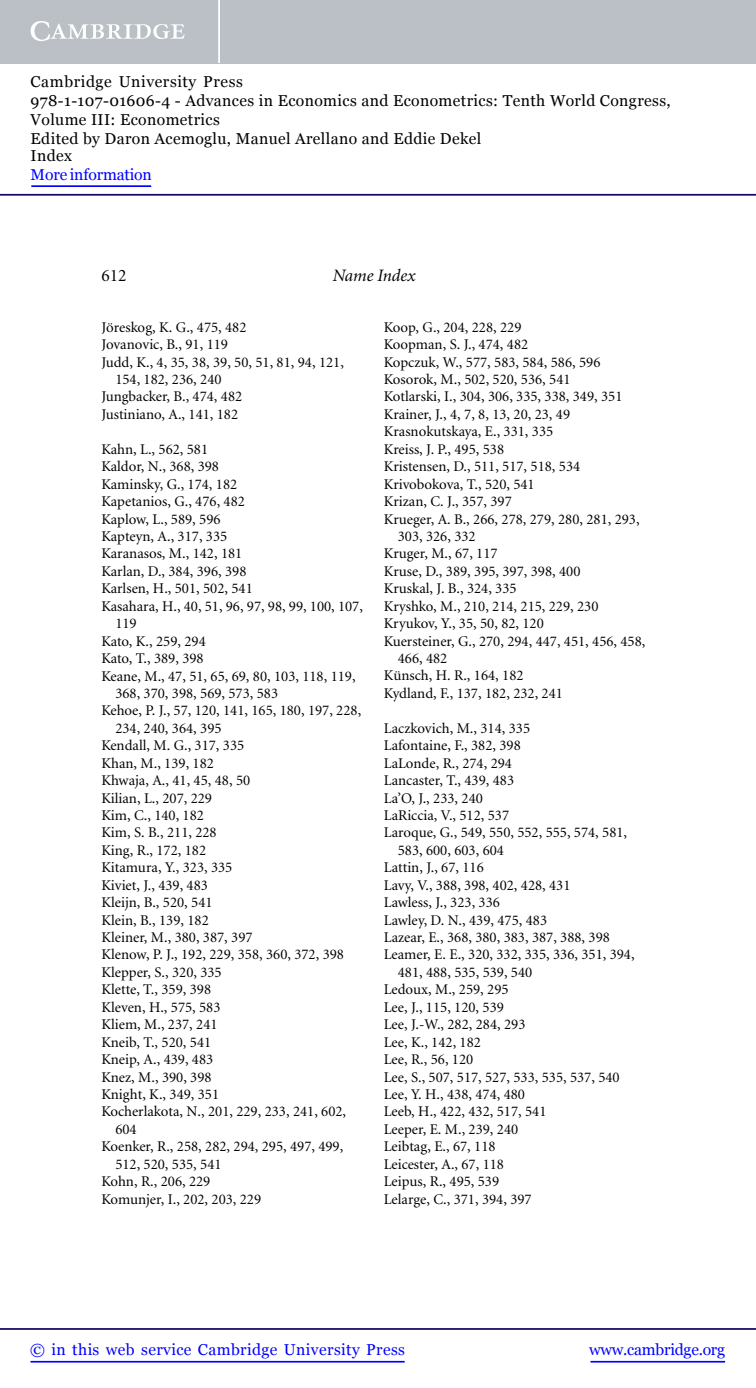
<style>
.page{position:relative;width:756px;height:1388px;background:#fff}
.page>*{position:absolute;margin:0;border:0;box-sizing:border-box;transform-origin:0 0}
.t1{font:italic 17.5px "Minion";color:#000}
.t2{font:17.5px "Minion";color:#000}
.t3{font:15.75px/18.6px "Georgia";letter-spacing:.025em;color:#000}
.t4{font:15.75px "Georgia";letter-spacing:.025em;color:#00f}
.t5{font:15.75px "Georgia";letter-spacing:-.015em;color:#00f}
.t6{font:15.75px "Georgia";letter-spacing:-.01em;color:#00f}
.t7{font:14.88px/17.7px "Minion";color:#000}
</style>
<div class="page">
<hr style="left:591px;top:1361px;width:134px;height:1px;background:#00f">
<hr style="left:0;top:1328px;width:756px;height:2px;background:#150666">
<hr style="left:31px;top:1361px;width:374px;height:1px;background:#00f">
<div style="left:0;top:0;width:756px;height:63px;background:#bac0c6"></div>
<svg style="left:31px;top:21px;width:154px;height:20px"></svg>
<hr style="left:218px;top:0;width:2px;height:63px;background:#fff">
<hr style="left:0;top:194px;width:756px;height:2px;background:#150666">
<hr style="left:31px;top:185px;width:120px;height:2px;background:#00f">
<p class="t3" style="left:31px;top:72px;width:642px">Cambridge University Press<br>978-1-107-01606-4 - Advances in Economics and Econometrics: Tenth World Congress, Volume III: Econometrics<br>Edited by Daron Acemoglu, Manuel Arellano and Eddie Dekel<br>Index</p>
<p class="t6" style="left:31px;top:166px;width:123px">More information</p>
<p class="t2" style="left:101px;top:268px;width:27px">612</p>
<p class="t1" style="left:332px;top:268px;width:84px">Name Index</p>
<p class="t7" style="left:101px;top:319px;width:147px">Joreskog, K. G., 475, 482</p>
<p class="t7" style="left:107px;top:319px;width:7px">¨</p>
<p class="t7" style="left:101px;top:337px;width:128px">Jovanovic, B., 91, 119</p>
<p class="t7" style="left:101px;top:354px;width:244px">Judd, K., 4, 35, 38, 39, 50, 51, 81, 94, 121,</p>
<p class="t7" style="left:115px;top:372px;width:108px">154, 182, 236, 240</p>
<p class="t7" style="left:101px;top:389px;width:142px">Jungbacker, B., 474, 482</p>
<p class="t7" style="left:101px;top:407px;width:138px">Justiniano, A., 141, 182</p>
<p class="t7" style="left:101px;top:441px;width:108px">Kahn, L., 562, 581</p>
<p class="t7" style="left:101px;top:459px;width:119px">Kaldor, N., 368, 398</p>
<p class="t7" style="left:101px;top:476px;width:137px">Kaminsky, G., 174, 182</p>
<p class="t7" style="left:101px;top:494px;width:145px">Kapetanios, G., 476, 482</p>
<p class="t7" style="left:101px;top:511px;width:121px">Kaplow, L., 589, 596</p>
<p class="t7" style="left:101px;top:529px;width:127px">Kapteyn, A., 317, 335</p>
<p class="t7" style="left:101px;top:546px;width:143px">Karanasos, M., 142, 181</p>
<p class="t7" style="left:101px;top:563px;width:147px">Karlan, D., 384, 396, 398</p>
<p class="t7" style="left:101px;top:581px;width:153px">Karlsen, H., 501, 502, 541</p>
<p class="t7" style="left:101px;top:598px;width:263px">Kasahara, H., 40, 51, 96, 97, 98, 99, 100, 107,</p>
<p class="t7" style="left:115px;top:616px;width:23px">119</p>
<p class="t7" style="left:101px;top:633px;width:106px">Kato, K., 259, 294</p>
<p class="t7" style="left:101px;top:651px;width:104px">Kato, T., 389, 398</p>
<p class="t7" style="left:101px;top:668px;width:256px">Keane, M., 47, 51, 65, 69, 80, 103, 118, 119,</p>
<p class="t7" style="left:115px;top:685px;width:164px">368, 370, 398, 569, 573, 583</p>
<p class="t7" style="left:101px;top:703px;width:261px">Kehoe, P. J., 57, 120, 141, 165, 180, 197, 228,</p>
<p class="t7" style="left:115px;top:720px;width:108px">234, 240, 364, 395</p>
<p class="t7" style="left:101px;top:738px;width:144px">Kendall, M. G., 317, 335</p>
<p class="t7" style="left:101px;top:755px;width:114px">Khan, M., 139, 182</p>
<p class="t7" style="left:101px;top:773px;width:150px">Khwaja, A., 41, 45, 48, 50</p>
<p class="t7" style="left:101px;top:790px;width:112px">Kilian, L., 207, 229</p>
<p class="t7" style="left:101px;top:808px;width:104px">Kim, C., 140, 182</p>
<p class="t7" style="left:101px;top:825px;width:117px">Kim, S. B., 211, 228</p>
<p class="t7" style="left:101px;top:842px;width:106px">King, R., 172, 182</p>
<p class="t7" style="left:101px;top:860px;width:133px">Kitamura, Y., 323, 335</p>
<p class="t7" style="left:101px;top:877px;width:108px">Kiviet, J., 439, 483</p>
<p class="t7" style="left:101px;top:895px;width:113px">Kleijn, B., 520, 541</p>
<p class="t7" style="left:101px;top:912px;width:109px">Klein, B., 139, 182</p>
<p class="t7" style="left:101px;top:930px;width:153px">Kleiner, M., 380, 387, 397</p>
<p class="t7" style="left:101px;top:947px;width:244px">Klenow, P. J., 192, 229, 358, 360, 372, 398</p>
<p class="t7" style="left:101px;top:964px;width:122px">Klepper, S., 320, 335</p>
<p class="t7" style="left:101px;top:982px;width:111px">Klette, T., 359, 398</p>
<p class="t7" style="left:101px;top:999px;width:121px">Kleven, H., 575, 583</p>
<p class="t7" style="left:101px;top:1017px;width:118px">Kliem, M., 237, 241</p>
<p class="t7" style="left:101px;top:1034px;width:111px">Kneib, T., 520, 541</p>
<p class="t7" style="left:101px;top:1052px;width:113px">Kneip, A., 439, 483</p>
<p class="t7" style="left:101px;top:1069px;width:112px">Knez, M., 390, 398</p>
<p class="t7" style="left:101px;top:1086px;width:119px">Knight, K., 349, 351</p>
<p class="t7" style="left:101px;top:1104px;width:246px">Kocherlakota, N., 201, 229, 233, 241, 602,</p>
<p class="t7" style="left:115px;top:1121px;width:23px">604</p>
<p class="t7" style="left:101px;top:1139px;width:243px">Koenker, R., 258, 282, 294, 295, 497, 499,</p>
<p class="t7" style="left:115px;top:1156px;width:108px">512, 520, 535, 541</p>
<p class="t7" style="left:101px;top:1174px;width:111px">Kohn, R., 206, 229</p>
<p class="t7" style="left:101px;top:1191px;width:161px">Komunjer, I., 202, 203, 229</p>
<p class="t7" style="left:384px;top:319px;width:139px">Koop, G., 204, 228, 229</p>
<p class="t7" style="left:384px;top:337px;width:146px">Koopman, S. J., 474, 482</p>
<p class="t7" style="left:384px;top:354px;width:218px">Kopczuk, W., 577, 583, 584, 586, 596</p>
<p class="t7" style="left:384px;top:372px;width:188px">Kosorok, M., 502, 520, 536, 541</p>
<p class="t7" style="left:384px;top:389px;width:240px">Kotlarski, I., 304, 306, 335, 338, 349, 351</p>
<p class="t7" style="left:384px;top:407px;width:188px">Krainer, J., 4, 7, 8, 13, 20, 23, 49</p>
<p class="t7" style="left:384px;top:424px;width:171px">Krasnokutskaya, E., 331, 335</p>
<p class="t7" style="left:384px;top:441px;width:122px">Kreiss, J. P., 495, 538</p>
<p class="t7" style="left:384px;top:459px;width:198px">Kristensen, D., 511, 517, 518, 534</p>
<p class="t7" style="left:384px;top:476px;width:152px">Krivobokova, T., 520, 541</p>
<p class="t7" style="left:384px;top:494px;width:129px">Krizan, C. J., 357, 397</p>
<p class="t7" style="left:384px;top:511px;width:257px">Krueger, A. B., 266, 278, 279, 280, 281, 293,</p>
<p class="t7" style="left:398px;top:529px;width:79px">303, 326, 332</p>
<p class="t7" style="left:384px;top:546px;width:115px">Kruger, M., 67, 117</p>
<p class="t7" style="left:384px;top:563px;width:198px">Kruse, D., 389, 395, 397, 398, 400</p>
<p class="t7" style="left:384px;top:581px;width:134px">Kruskal, J. B., 324, 335</p>
<p class="t7" style="left:384px;top:598px;width:216px">Kryshko, M., 210, 214, 215, 229, 230</p>
<p class="t7" style="left:384px;top:616px;width:162px">Kryukov, Y., 35, 50, 82, 120</p>
<p class="t7" style="left:384px;top:633px;width:263px">Kuersteiner, G., 270, 294, 447, 451, 456, 458,</p>
<p class="t7" style="left:398px;top:651px;width:51px">466, 482</p>
<p class="t7" style="left:384px;top:668px;width:141px">Kunsch, H. R., 164, 182</p>
<p class="t7" style="left:384px;top:668px;width:181px;text-indent:11px">¨<br>Kydland, F., 137, 182, 232, 241</p>
<p class="t7" style="left:384px;top:720px;width:148px">Laczkovich, M., 314, 335</p>
<p class="t7" style="left:384px;top:738px;width:138px">Lafontaine, F., 382, 398</p>
<p class="t7" style="left:384px;top:755px;width:130px">LaLonde, R., 274, 294</p>
<p class="t7" style="left:384px;top:773px;width:132px">Lancaster, T., 439, 483</p>
<p class="t7" style="left:384px;top:790px;width:101px">La’O, J., 233, 240</p>
<p class="t7" style="left:384px;top:807px;width:127px">LaRiccia, V., 512, 537</p>
<p class="t7" style="left:384px;top:825px;width:245px">Laroque, G., 549, 550, 552, 555, 574, 581,</p>
<p class="t7" style="left:398px;top:842px;width:108px">583, 600, 603, 604</p>
<p class="t7" style="left:384px;top:860px;width:102px">Lattin, J., 67, 116</p>
<p class="t7" style="left:384px;top:877px;width:188px">Lavy, V., 388, 398, 402, 428, 431</p>
<p class="t7" style="left:384px;top:895px;width:118px">Lawless, J., 323, 336</p>
<p class="t7" style="left:384px;top:912px;width:165px">Lawley, D. N., 439, 475, 483</p>
<p class="t7" style="left:384px;top:930px;width:228px">Lazear, E., 368, 380, 383, 387, 388, 398</p>
<p class="t7" style="left:384px;top:947px;width:252px">Leamer, E. E., 320, 332, 335, 336, 351, 394,</p>
<p class="t7" style="left:398px;top:964px;width:136px">481, 488, 535, 539, 540</p>
<p class="t7" style="left:384px;top:982px;width:126px">Ledoux, M., 259, 295</p>
<p class="t7" style="left:384px;top:999px;width:122px">Lee, J., 115, 120, 539</p>
<p class="t7" style="left:384px;top:1017px;width:143px">Lee, J.-W., 282, 284, 293</p>
<p class="t7" style="left:384px;top:1034px;width:99px">Lee, K., 142, 182</p>
<p class="t7" style="left:384px;top:1052px;width:91px">Lee, R., 56, 120</p>
<p class="t7" style="left:384px;top:1069px;width:237px">Lee, S., 507, 517, 527, 533, 535, 537, 540</p>
<p class="t7" style="left:384px;top:1086px;width:143px">Lee, Y. H., 438, 474, 480</p>
<p class="t7" style="left:384px;top:1104px;width:164px">Leeb, H., 422, 432, 517, 541</p>
<p class="t7" style="left:384px;top:1121px;width:136px">Leeper, E. M., 239, 240</p>
<p class="t7" style="left:384px;top:1139px;width:113px">Leibtag, E., 67, 118</p>
<p class="t7" style="left:384px;top:1156px;width:122px">Leicester, A., 67, 118</p>
<p class="t7" style="left:384px;top:1174px;width:117px">Leipus, R., 495, 539</p>
<p class="t7" style="left:384px;top:1191px;width:149px">Lelarge, C., 371, 394, 397</p>
<p class="t4" style="left:30px;top:1340px;width:376px">© in this web service Cambridge University Press</p>
<p class="t5" style="left:589px;top:1340px;width:137px">www.cambridge.org</p>
</div>
